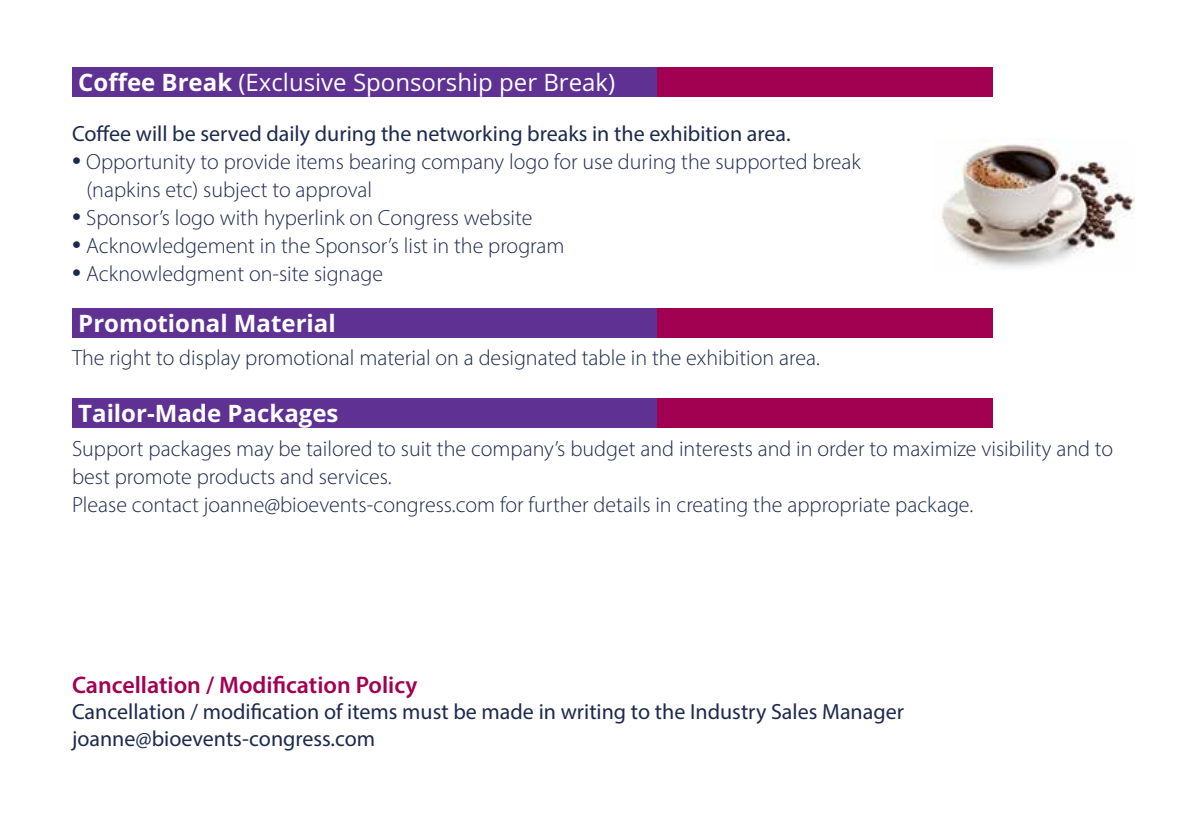
<style>
.page{position:relative;width:1191px;height:829px;background:#fff}
.page>*{position:absolute;margin:0;border:0;box-sizing:border-box;transform-origin:0 0}
.t1{font:32px "Myriad Pro";color:#1d294c}
.t2{font:24px "Open Sans Hebrew";color:#fff}
.t3{font:700 24px "Open Sans Hebrew";color:#fff}
.t4{font:600 24px "Myriad Pro";color:#a20051}
.t5{font:300 22px/28px "Myriad Pro";color:#1d294c}
.t6{font:22px/26.4px "Myriad Pro";color:#1d294c}
.s1{font-weight:700}
</style>
<div class="page">
<div style="left:72px;top:68px;width:585px;height:29px;background:#5e3192"></div>
<div style="left:657px;top:67px;width:335px;height:30px;background:#a20051"></div>
<div style="left:72px;top:308px;width:585px;height:29px;background:#5e3192"></div>
<div style="left:657px;top:308px;width:335px;height:29px;background:#a20051"></div>
<div style="left:72px;top:398px;width:585px;height:30px;background:#5e3192"></div>
<div style="left:657px;top:398px;width:335px;height:30px;background:#a20051"></div>
<img style="left:941px;top:144px;width:193px;height:124px">
<p class="t2" style="left:78px;top:69px;width:538px"><span class="s1">Coffee Break</span> (Exclusive Sponsorship per Break(</p>
<p class="t6" style="left:72px;top:120px;width:720px">Coffee will be served daily during the networking breaks in the exhibition area.</p>
<p class="t5" style="left:86px;top:147px;width:776px">Opportunity to provide items bearing company logo for use during the supported break</p>
<h1 class="t1" style="left:72px;top:139px;width:11px">•</h1>
<p class="t5" style="left:86px;top:176px;width:448px">(napkins etc) subject to approval<br>Sponsors’ logo with hyperlink on Congress website</p>
<h1 class="t1" style="left:72px;top:195px;width:11px">•</h1>
<p class="t5" style="left:86px;top:231px;width:480px">Acknowledgement in the Sponsors’ list in the program</p>
<h1 class="t1" style="left:72px;top:223px;width:11px">•</h1>
<p class="t5" style="left:86px;top:259px;width:298px">Acknowledgment on-site signage</p>
<h1 class="t1" style="left:72px;top:251px;width:11px">•</h1>
<p class="t3" style="left:78px;top:309px;width:259px">Promotional Material</p>
<p class="t5" style="left:72px;top:344px;width:749px">The right to display promotional material on a designated table in the exhibition area.</p>
<p class="t3" style="left:78px;top:400px;width:262px">Tailor-Made Packages</p>
<p class="t5" style="left:72px;top:434px;width:1042px">Support packages may be tailored to suit the companys’ budget and interests and in order to maximize visibility and to best promote products and services.<br>Please contact joanne@bioevents-congress.com for further details in creating the appropriate package.</p>
<p class="t4" style="left:72px;top:670px;width:347px">Cancellation / Modification Policy</p>
<p class="t6" style="left:72px;top:698px;width:833px">Cancellation / modification of items must be made in writing to the Industry Sales Manager joanne@bioevents-congress.com</p>
</div>
